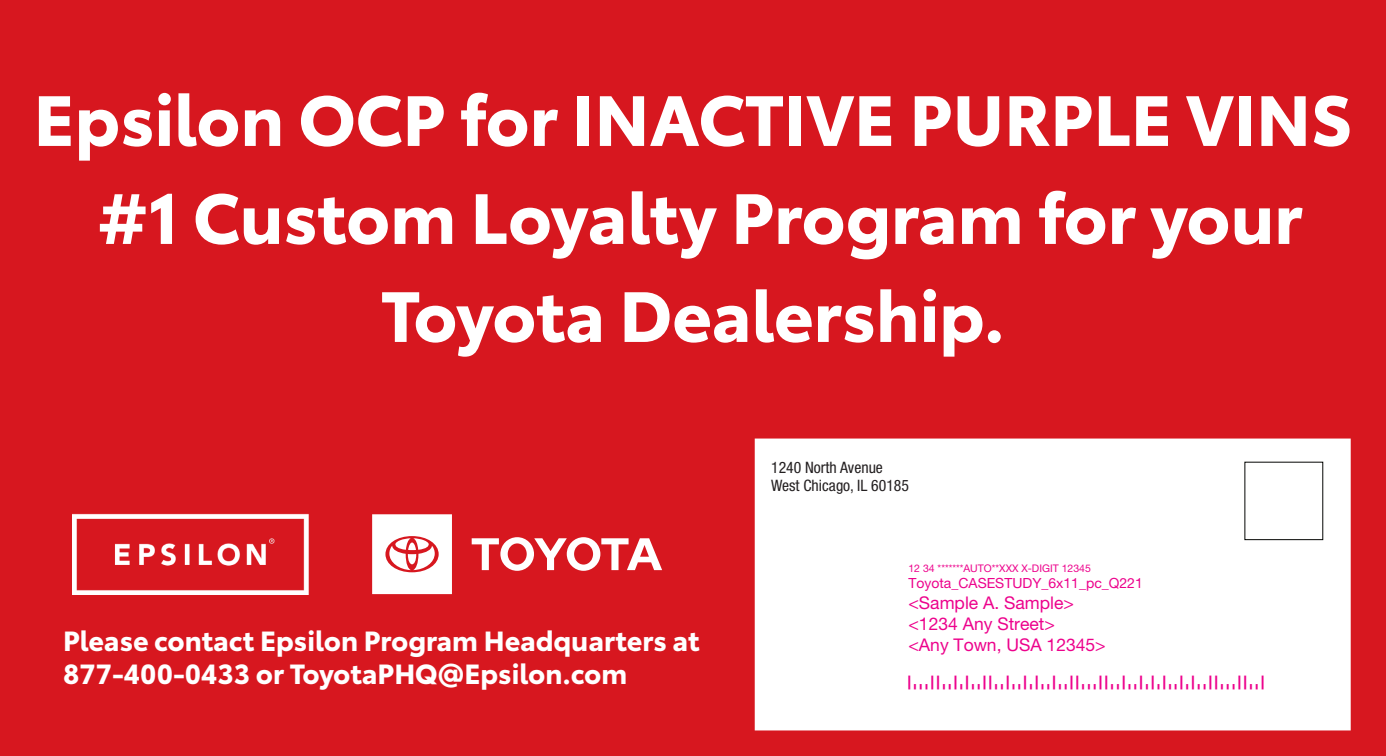
<style>
.page{position:relative;width:1386px;height:756px;background:#d7171f}
.page>*{position:absolute;margin:0;border:0;box-sizing:border-box;transform-origin:0 0}
.t1{font:700 70px/98px "Toyota Type";color:#fff;text-align:center}
.t2{font:700 27.47px/33.2px "Toyota Type";color:#fff}
.t3{font:19.25px "Post Net";color:#ed028c}
.t4{font:17.5px/21px "Helvetica Neue LT Std";color:#ed028c}
.t5{font:condensed 15.75px/17.5px "Helvetica Neue LT Std";color:#231f20}
.t6{font:14px "Helvetica Neue LT Std";color:#ed028c}
.t7{font:10.5px "Helvetica Neue LT Std";color:#ed028c}
</style>
<div class="page">
<svg style="left:472px;top:537px;width:190px;height:34px"></svg>
<svg style="left:372px;top:514px;width:80px;height:80px;background:#fae3e4"></svg>
<div style="left:755px;top:439px;width:596px;height:291px;background:#fff"></div>
<img style="left:72px;top:513px;width:237px;height:81px">
<p class="t1" style="left:34px;top:66px;width:1320px">Epsilon OCP for INACTIVE PURPLE VINS #1 Custom Loyalty Program for your<br>Toyota Dealership.</p>
<p class="t2" style="left:63px;top:622px;width:638px">Please contact Epsilon Program Headquarters at<br>877-400-0433 or ToyotaPHQ@Epsilon.com</p>
<p class="t5" style="left:771px;top:459px;width:139px">1240 North Avenue<br>West Chicago, IL 60185</p>
<p class="t7" style="left:908px;top:562px;width:184px">12 34 *******AUTO**XXX X-DIGIT 12345</p>
<p class="t6" style="left:908px;top:574px;width:236px">Toyota_CASESTUDY_6x11_pc_Q221</p>
<p class="t4" style="left:908px;top:592px;width:199px">&lt;Sample A. Sample&gt; &lt;1234 Any Street&gt;<br>&lt;Any Town, USA 12345&gt;</p>
<p class="t3" style="left:908px;top:676px;width:361px">!123443345566!</p>
</div>
